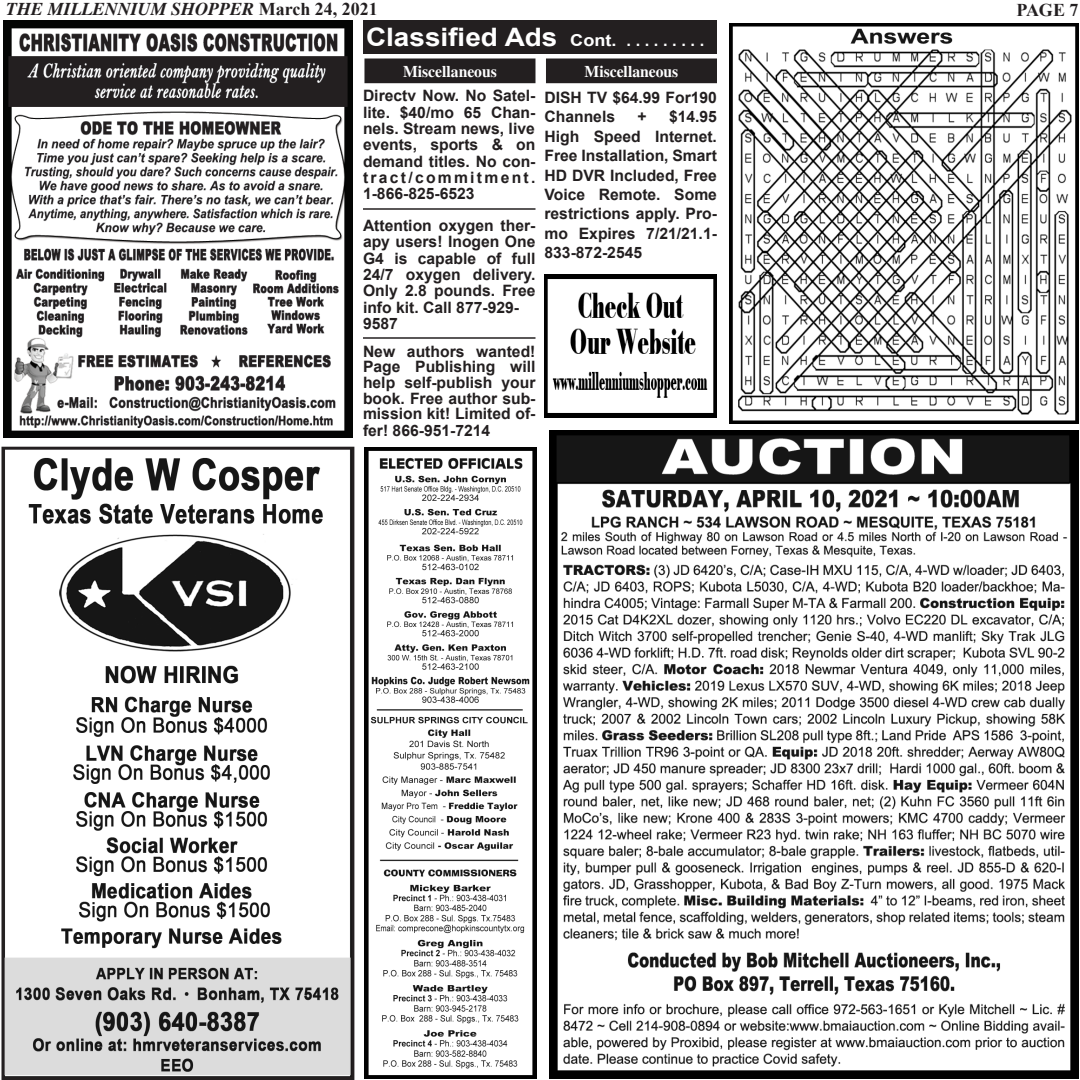
<style>
.page{position:relative;width:1080px;height:1080px;background:#fff}
.page>*{position:absolute;margin:0;border:0;box-sizing:border-box;transform-origin:0 0}
.t1{font:italic 700 18px "Times New Roman";color:#231f20}
.t2{font:700 18px "Times New Roman";color:#231f20}
.Line_Ads{font:700 16.5px "Arial";color:#fff;scale:1.1 1}
.Line_Ads-2{font:700 16.5px "Times";color:#fff;scale:.95 1}
.Line_Ads-3{font:700 15.75px/16.4px "Arial";color:#231f20;text-align:justify}
.s1{font-style:normal}
.s2{font-size:25.35px}
</style>
<div class="page">
<div style="left:547px;top:59px;width:169px;height:24px;background:#231f20"></div>
<div style="left:363px;top:21px;width:354px;height:33px;background:#231f20"></div>
<div style="left:365px;top:59px;width:170px;height:24px;background:#231f20"></div>
<img style="left:5px;top:457px;width:345px;height:619px">
<div style="left:1px;top:447px;width:353px;height:633px;border:3px solid #231f20"></div>
<img style="left:729px;top:24px;width:350px;height:400px">
<img style="left:549px;top:430px;width:529px;height:649px">
<img style="left:3px;top:21px;width:350px;height:417px">
<img style="left:364px;top:448px;width:173px;height:630px">
<img style="left:544px;top:274px;width:173px;height:144px">
<hr style="left:363px;top:208px;width:173px;height:2px;background:#231f20">
<hr style="left:363px;top:337px;width:173px;height:2px;background:#231f20">
<p class="t1" style="left:6px;top:-2px;width:373px">THE MILLENNIUM SHOPPER <span class="s1">March 24, 2021</span></p>
<p class="t2" style="left:1016px;top:-3px;width:64px">PAGE 7</p>
<p class="Line_Ads" style="left:366px;top:29px;width:309px"><span class="s2">Classified Ads</span> Cont. . . . . . . . . .</p>
<p class="Line_Ads-2" style="left:403px;top:62px;width:100px">Miscellaneous</p>
<p class="Line_Ads-3" style="left:363px;top:88px;width:174px">Directv Now. No Satel&shy;lite. $40/mo 65 Chan&shy;nels. Stream news, live</p>
<p class="Line_Ads-3" style="left:363px;top:137px;width:174px">events, sports &amp; on demand titles. No con&shy;tract/commitment.<br>1-866-825-6523</p>
<p class="Line_Ads-3" style="left:363px;top:218px;width:174px">Attention oxygen ther&shy;apy users! Inogen One G4 is capable of full 24/7 oxygen delivery.<br>Only 2.8 pounds. Free info kit. Call 877-929-</p>
<p class="Line_Ads-3" style="left:363px;top:316px;width:36px">9587</p>
<p class="Line_Ads-3" style="left:363px;top:344px;width:174px;line-height:15.9px">New authors wanted!<br>Page Publishing will help self-publish your book. Free author sub&shy;mission kit! Limited of&shy;fer! 866-951-7214</p>
<p class="Line_Ads-2" style="left:585px;top:62px;width:100px">Miscellaneous</p>
<p class="Line_Ads-3" style="left:544px;top:88px;width:174px;line-height:19.5px">DISH TV $64.99 For190<br>Channels</p>
<p class="Line_Ads-3" style="left:544px;top:108px;width:174px;line-height:19.5px;text-indent:125px">$14.95<br>High Speed Internet.<br>Free Installation, Smart HD DVR Included, Free Voice Remote. Some restrictions apply. Pro&shy;mo Expires 7/21/21.1- 833-872-2545</p>
<p class="Line_Ads-3" style="left:637px;top:109px;width:11px">+</p>
</div>
